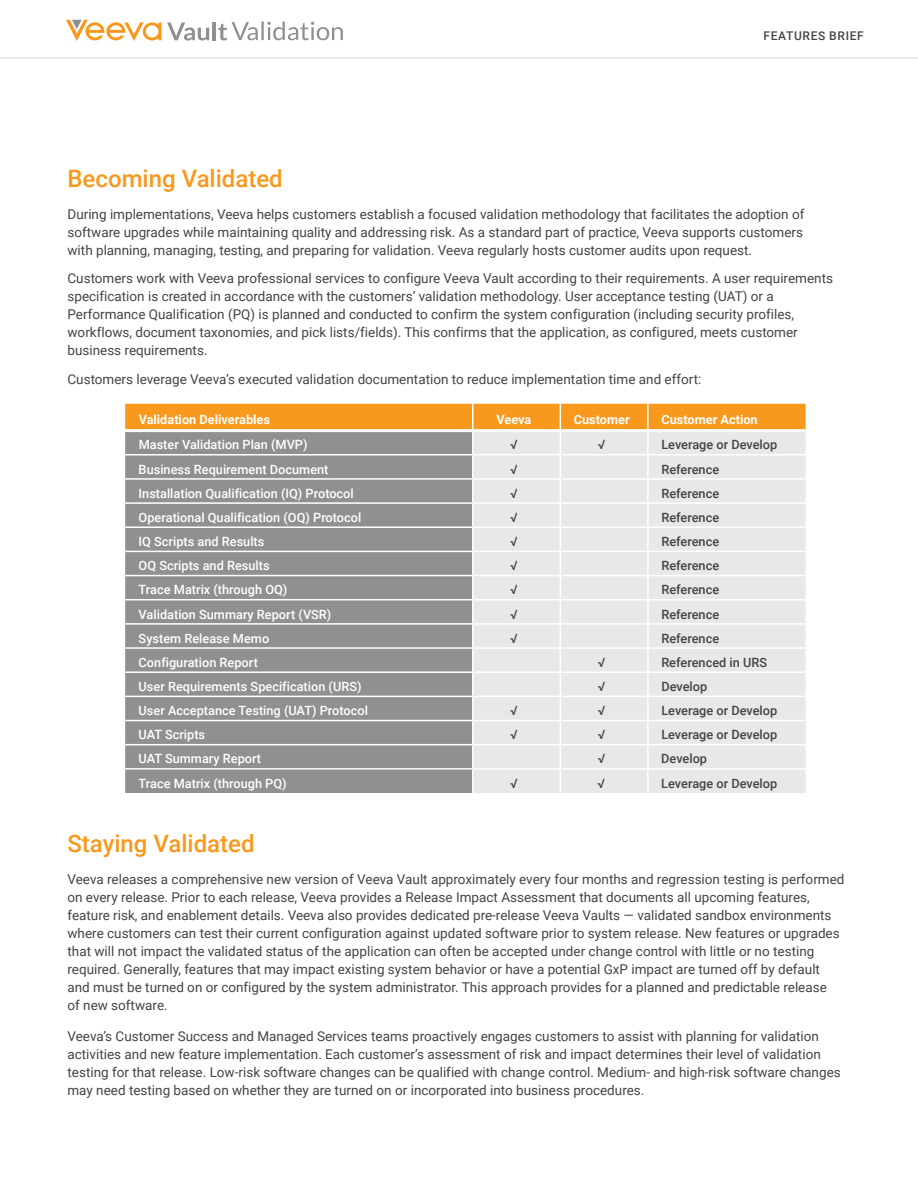
<style>
.page{position:relative;width:918px;height:1188px;background:#fff}
.page>*{position:absolute;margin:0;border:0;box-sizing:border-box;transform-origin:0 0}
.t1{font:500 24px "Roboto";color:#f8991d}
.t2{font:13.5px/18px "Roboto";color:#444}
.t3{font:500 12.75px "Roboto";color:#fff}
.t4{font:500 12.75px "Roboto";color:#444}
.t5{font:700 12.75px "Roboto";color:#fff}
.t6{font:500 12px "Roboto";letter-spacing:.055em;color:#444}
</style>
<div class="page">
<hr style="left:0;top:58px;width:918px;height:1px;background:#d9d9d9">
<svg style="left:125px;top:404px;width:681px;height:389px;background:#c3bcb6"></svg>
<hr style="left:647px;top:404px;width:2px;height:25px;background:#fff">
<hr style="left:125px;top:429px;width:348px;height:3px;background:#fff">
<hr style="left:473px;top:429px;width:87px;height:3px;background:#fff">
<hr style="left:560px;top:429px;width:88px;height:3px;background:#fff">
<hr style="left:648px;top:429px;width:158px;height:3px;background:#fff">
<hr style="left:213px;top:22px;width:3px;height:18px;background:#909093">
<svg style="left:66px;top:20px;width:143px;height:21px"></svg>
<svg style="left:218px;top:22px;width:125px;height:19px"></svg>
<p class="t6" style="left:764px;top:27px;width:102px">FEATURES BRIEF</p>
<h1 class="t1" style="left:68px;top:162px;width:217px">Becoming Validated</h1>
<p class="t2" style="left:68px;top:204px;width:738px;text-align:justify">During implementations, Veeva helps customers establish a focused validation methodology that facilitates the adoption of software upgrades while maintaining quality and addressing risk. As a standard part of practice, Veeva supports customers with planning, managing, testing, and preparing for validation. Veeva regularly hosts customer audits upon request.</p>
<p class="t2" style="left:68px;top:269px;width:767px">Customers work with Veeva professional services to configure Veeva Vault according to their requirements. A user requirements specification is created in accordance with the customers’ validation methodology. User acceptance testing (UAT) or a Performance Qualification (PQ) is planned and conducted to confirm the system configuration (including security profiles, workflows, document taxonomies, and pick lists/fields). This confirms that the application, as configured, meets customer business requirements.</p>
<p class="t2" style="left:68px;top:370px;width:635px">Customers leverage Veeva’s executed validation documentation to reduce implementation time and effort:</p>
<p class="t5" style="left:139px;top:410px;width:133px">Validation Deliverables</p>
<p class="t5" style="left:496px;top:410px;width:36px">Veeva</p>
<p class="t5" style="left:574px;top:410px;width:57px">Customer</p>
<p class="t5" style="left:661px;top:410px;width:98px">Customer Action</p>
<p class="t3" style="left:139px;top:436px;width:170px">Master Validation Plan (MVP)</p>
<p class="t4" style="left:510px;top:436px;width:9px">√</p>
<p class="t4" style="left:598px;top:436px;width:9px">√</p>
<p class="t4" style="left:661px;top:436px;width:117px">Leverage or Develop</p>
<p class="t3" style="left:139px;top:460px;width:191px">Business Requirement Document</p>
<p class="t4" style="left:510px;top:460px;width:9px">√</p>
<p class="t4" style="left:661px;top:460px;width:59px">Reference</p>
<p class="t3" style="left:139px;top:484px;width:217px">Installation Qualification (IQ) Protocol</p>
<p class="t4" style="left:510px;top:484px;width:9px">√</p>
<p class="t4" style="left:661px;top:484px;width:59px">Reference</p>
<p class="t3" style="left:139px;top:508px;width:224px">Operational Qualification (OQ) Protocol</p>
<p class="t4" style="left:510px;top:508px;width:9px">√</p>
<p class="t4" style="left:661px;top:508px;width:59px">Reference</p>
<p class="t3" style="left:139px;top:533px;width:127px">IQ Scripts and Results</p>
<p class="t4" style="left:510px;top:533px;width:9px">√</p>
<p class="t4" style="left:661px;top:533px;width:59px">Reference</p>
<p class="t3" style="left:139px;top:557px;width:132px">OQ Scripts and Results</p>
<p class="t4" style="left:510px;top:557px;width:9px">√</p>
<p class="t4" style="left:661px;top:557px;width:59px">Reference</p>
<p class="t3" style="left:139px;top:581px;width:150px">Trace Matrix (through OQ)</p>
<p class="t4" style="left:510px;top:581px;width:9px">√</p>
<p class="t4" style="left:661px;top:581px;width:59px">Reference</p>
<p class="t3" style="left:139px;top:605px;width:194px">Validation Summary Report (VSR)</p>
<p class="t4" style="left:510px;top:605px;width:9px">√</p>
<p class="t4" style="left:661px;top:605px;width:59px">Reference</p>
<p class="t3" style="left:139px;top:629px;width:132px">System Release Memo</p>
<p class="t4" style="left:510px;top:629px;width:9px">√</p>
<p class="t4" style="left:661px;top:629px;width:59px">Reference</p>
<p class="t3" style="left:139px;top:653px;width:121px">Configuration Report</p>
<p class="t4" style="left:598px;top:653px;width:9px">√</p>
<p class="t4" style="left:661px;top:653px;width:107px">Referenced in URS</p>
<p class="t3" style="left:139px;top:678px;width:224px">User Requirements Specification (URS)</p>
<p class="t4" style="left:598px;top:678px;width:9px">√</p>
<p class="t4" style="left:661px;top:678px;width:47px">Develop</p>
<p class="t3" style="left:139px;top:702px;width:231px">User Acceptance Testing (UAT) Protocol</p>
<p class="t4" style="left:510px;top:702px;width:9px">√</p>
<p class="t4" style="left:598px;top:702px;width:9px">√</p>
<p class="t4" style="left:661px;top:702px;width:117px">Leverage or Develop</p>
<p class="t3" style="left:139px;top:726px;width:68px">UAT Scripts</p>
<p class="t4" style="left:510px;top:726px;width:9px">√</p>
<p class="t4" style="left:598px;top:726px;width:9px">√</p>
<p class="t4" style="left:661px;top:726px;width:117px">Leverage or Develop</p>
<p class="t3" style="left:139px;top:750px;width:124px">UAT Summary Report</p>
<p class="t4" style="left:598px;top:750px;width:9px">√</p>
<p class="t4" style="left:661px;top:750px;width:47px">Develop</p>
<p class="t3" style="left:139px;top:774px;width:150px">Trace Matrix (through PQ)</p>
<p class="t4" style="left:510px;top:774px;width:9px">√</p>
<p class="t4" style="left:598px;top:774px;width:9px">√</p>
<p class="t4" style="left:661px;top:774px;width:117px">Leverage or Develop</p>
<h1 class="t1" style="left:68px;top:827px;width:189px">Staying Validated</h1>
<p class="t2" style="left:68px;top:870px;width:778px">Veeva releases a comprehensive new version of Veeva Vault approximately every four months and regression testing is performed on every release. Prior to each release, Veeva provides a Release Impact Assessment that documents all upcoming features, feature risk, and enablement details. Veeva also provides dedicated pre-release Veeva Vaults — validated sandbox environments where customers can test their current configuration against updated software prior to system release. New features or upgrades that will not impact the validated status of the application can often be accepted under change control with little or no testing required. Generally, features that may impact existing system behavior or have a potential GxP impact are turned off by default and must be turned on or configured by the system administrator. This approach provides for a planned and predictable release<br>of new software.</p>
<p class="t2" style="left:68px;top:1027px;width:775px">Veeva’s Customer Success and Managed Services teams proactively engages customers to assist with planning for validation activities and new feature implementation. Each customer’s assessment of risk and impact determines their level of validation testing for that release. Low-risk software changes can be qualified with change control. Medium- and high-risk software changes may need testing based on whether they are turned on or incorporated into business procedures.</p>
</div>
